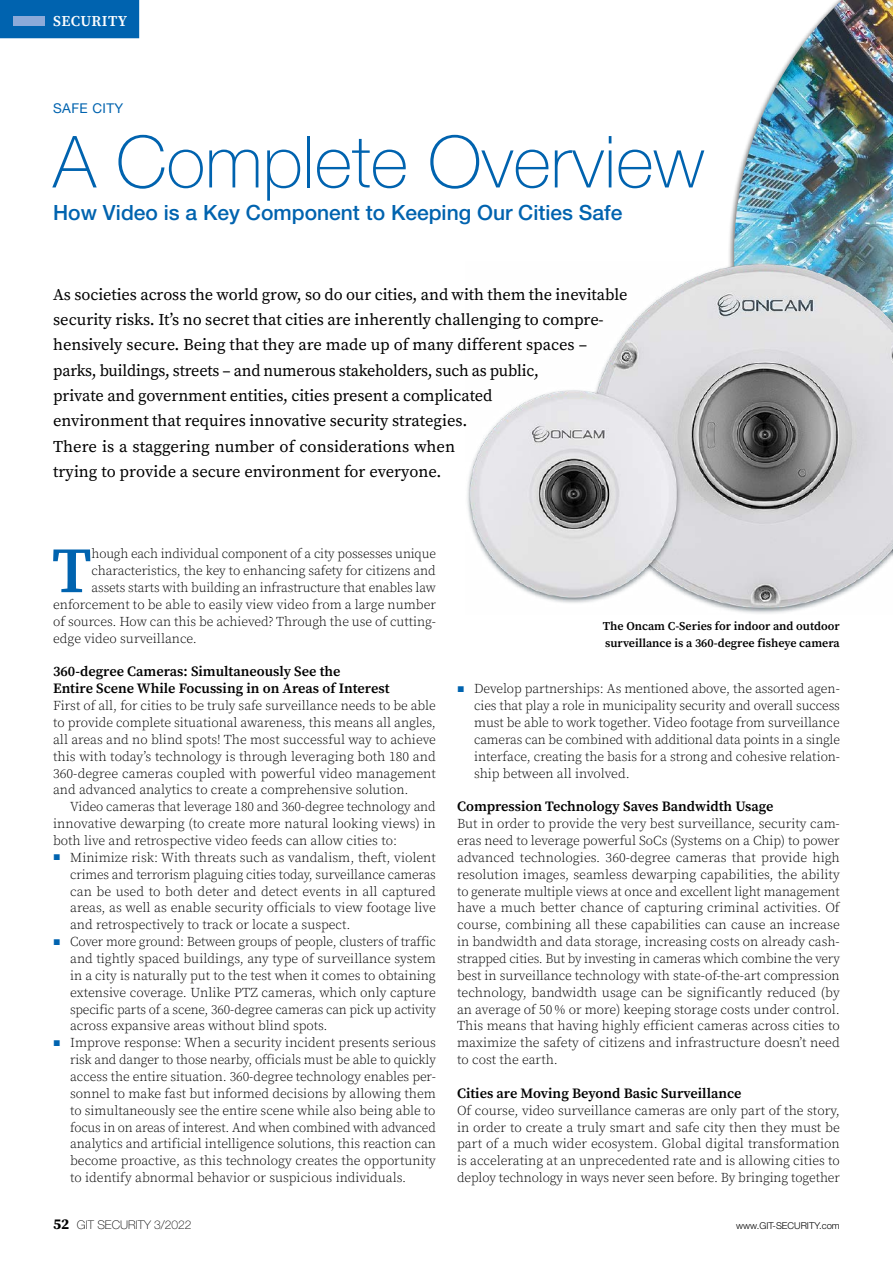
<style>
.page{position:relative;width:893px;height:1263px;background:#fff}
.page>*{position:absolute;margin:0;border:0;box-sizing:border-box;transform-origin:0 0}
.t1{font:100 72px "Helvetica Neue LT Std";color:#0063af}
.t2{font:600 64.35px "Source Serif Pro";color:#0063af}
.t3{font:500 21px "Helvetica Neue LT Std";color:#0063af}
.t4{font:16.5px/25.3px "Source Serif Pro";letter-spacing:-.005em;color:#000}
.t5{font:600 15px "Source Serif Pro";letter-spacing:.03em;color:#fff}
.t6{font:600 14.25px/16.8px "Source Serif Pro";color:#000}
.t7{font:300 13.5px/16.8px "Source Serif Pro";letter-spacing:-.005em;color:#000;text-align:justify}
.t8{font:13.5px "Helvetica Neue LT Std";letter-spacing:.03em;color:#0063af}
.t9{font:600 12px/16.5px "Source Serif Pro";color:#000}
.t10{font:100 12px "Helvetica Neue LT Std";color:#000}
.t11{font:300 9.45px "Helvetica Neue LT Std";color:#000}
.s1{color:#0063af}
.s2{font-family:"Source Serif Pro";font-weight:700;font-size:15px}
</style>
<div class="page">
<img style="left:734px;top:0;width:159px;height:261px">
<img style="left:467px;top:261px;width:426px;height:353px">
<div style="left:0;top:0;width:139px;height:38px;background:#0063af"></div>
<div style="left:13px;top:16px;width:32px;height:10px;background:#8caad9"></div>
<p class="t5" style="left:53px;top:12px;width:19px">Secu</p>
<p class="t5" style="left:91px;top:12px;width:36px">rity</p>
<p class="t8" style="left:53px;top:100px;width:72px">SAFE CITY</p>
<h1 class="t1" style="left:53px;top:121px;width:653px">A Complete Overview</h1>
<h3 class="t3" style="left:53px;top:200px;width:571px">How Video is a Key Component to Keeping Our Cities Safe</h3>
<p class="t4" style="left:53px;top:282px;width:576px">As societies across the world grow, so do our cities, and with them the inevitable security risks. It’s no secret that cities are inherently challenging to compre&shy;hensively secure. Being that they are made up of many different spaces – parks, buildings, streets – and numerous stakeholders, such as public,<br>private and government entities, cities present a complicated<br>environment that requires innovative security strategies.<br>There is a staggering number of considerations when<br>trying to provide a secure environment for everyone.</p>
<h2 class="t2" style="left:52px;top:533px;width:39px">T</h2>
<p class="t7" style="left:92px;top:546px;width:346px">hough each individual component of a city possesses unique</p>
<p class="t7" style="left:92px;top:563px;width:346px">characteristics, the key to enhancing safety for citizens and</p>
<p class="t7" style="left:92px;top:580px;width:346px">assets starts with building an infrastructure that enables law</p>
<p class="t7" style="left:53px;top:597px;width:384px">enforcement to be able to easily view video from a large number</p>
<p class="t7" style="left:53px;top:613px;width:384px">of sources. How can this be achieved? Through the use of cutting-</p>
<p class="t7" style="left:53px;top:630px;width:145px">edge video surveillance.</p>
<p class="t6" style="left:53px;top:664px;width:338px">360-degree Cameras: Simultaneously See the<br>Entire Scene While Focussing in on Areas of Interest</p>
<p class="t7" style="left:53px;top:698px;width:384px">First of all, for cities to be truly safe surveillance needs to be able to provide complete situational awareness, this means all angles, all areas and no blind spots! The most successful way to achieve this with today’s technology is through leveraging both 180 and 360-degree cameras coupled with powerful video management and advanced analytics to create a comprehensive solution.</p>
<p class="t7" style="left:53px;top:799px;width:384px;text-indent:17px">Video cameras that leverage 180 and 360-degree technology and innovative dewarping (to create more natural looking views) in both live and retrospective video feeds can allow cities to:</p>
<p class="t7" style="left:70px;top:849px;width:367px;text-indent:-17px"><span class="s1">▪</span> Minimize risk: With threats such as vandalism, theft, violent crimes and terrorism plaguing cities today, surveillance cameras can be used to both deter and detect events in all captured areas, as well as enable security officials to view footage live and retrospectively to track or locate a suspect.</p>
<p class="t7" style="left:70px;top:934px;width:367px;text-indent:-17px"><span class="s1">▪</span> Cover more ground: Between groups of people, clusters of traffic and tightly spaced buildings, any type of surveillance system in a city is naturally put to the test when it comes to obtaining extensive coverage. Unlike PTZ cameras, which only capture specific parts of a scene, 360-degree cameras can pick up activity across expansive areas without blind spots.</p>
<p class="t7" style="left:70px;top:1035px;width:367px;text-indent:-17px"><span class="s1">▪</span> Improve response: When a security incident presents serious risk and danger to those nearby, officials must be able to quickly access the entire situation. 360-degree technology enables per&shy;sonnel to make fast but informed decisions by allowing them to simultaneously see the entire scene while also being able to focus in on areas of interest. And when combined with advanced analytics and artificial intelligence solutions, this reaction can become proactive, as this technology creates the opportunity to identify abnormal behavior or suspicious individuals.</p>
<p class="t9" style="left:603px;top:618px;width:239px">The Oncam C-Series for indoor and outdoor surveillance is a 360-degree fisheye camera</p>
<p class="t7" style="left:474px;top:681px;width:367px;text-indent:-17px"><span class="s1">▪</span> Develop partnerships: As mentioned above, the assorted agen&shy;cies that play a role in municipality security and overall success must be able to work together. Video footage from surveillance cameras can be combined with additional data points in a single interface, creating the basis for a strong and cohesive relation&shy;ship between all involved.</p>
<p class="t6" style="left:457px;top:799px;width:318px">Compression Technology Saves Bandwidth Usage</p>
<p class="t7" style="left:457px;top:816px;width:384px">But in order to provide the very best surveillance, security cam&shy;eras need to leverage powerful SoCs (Systems on a Chip) to power advanced technologies. 360-degree cameras that provide high resolution images, seamless dewarping capabilities, the ability to generate multiple views at once and excellent light management have a much better chance of capturing criminal activities. Of course, combining all these capabilities can cause an increase in bandwidth and data storage, increasing costs on already cash&shy;strapped cities. But by investing in cameras which combine the very best in surveillance technology with state-of-the-art compression technology, bandwidth usage can be significantly reduced (by an average of 50% or more) keeping storage costs under control.<br>This means that having highly efficient cameras across cities to maximize the safety of citizens and infrastructure doesn’t need to cost the earth.</p>
<p class="t6" style="left:457px;top:1085px;width:286px">Cities are Moving Beyond Basic Surveillance</p>
<p class="t7" style="left:457px;top:1102px;width:384px">Of course, video surveillance cameras are only part of the story, in order to create a truly smart and safe city then they must be part of a much wider ecosystem. Global digital transformation is accelerating at an unprecedented rate and is allowing cities to deploy technology in ways never seen before. By bringing together</p>
<p class="t10" style="left:53px;top:1218px;width:140px"><span class="s2">52</span> GIT SECURITY 3/2022</p>
<p class="t11" style="left:736px;top:1220px;width:105px">www.GIT-SECURITY.com</p>
</div>
